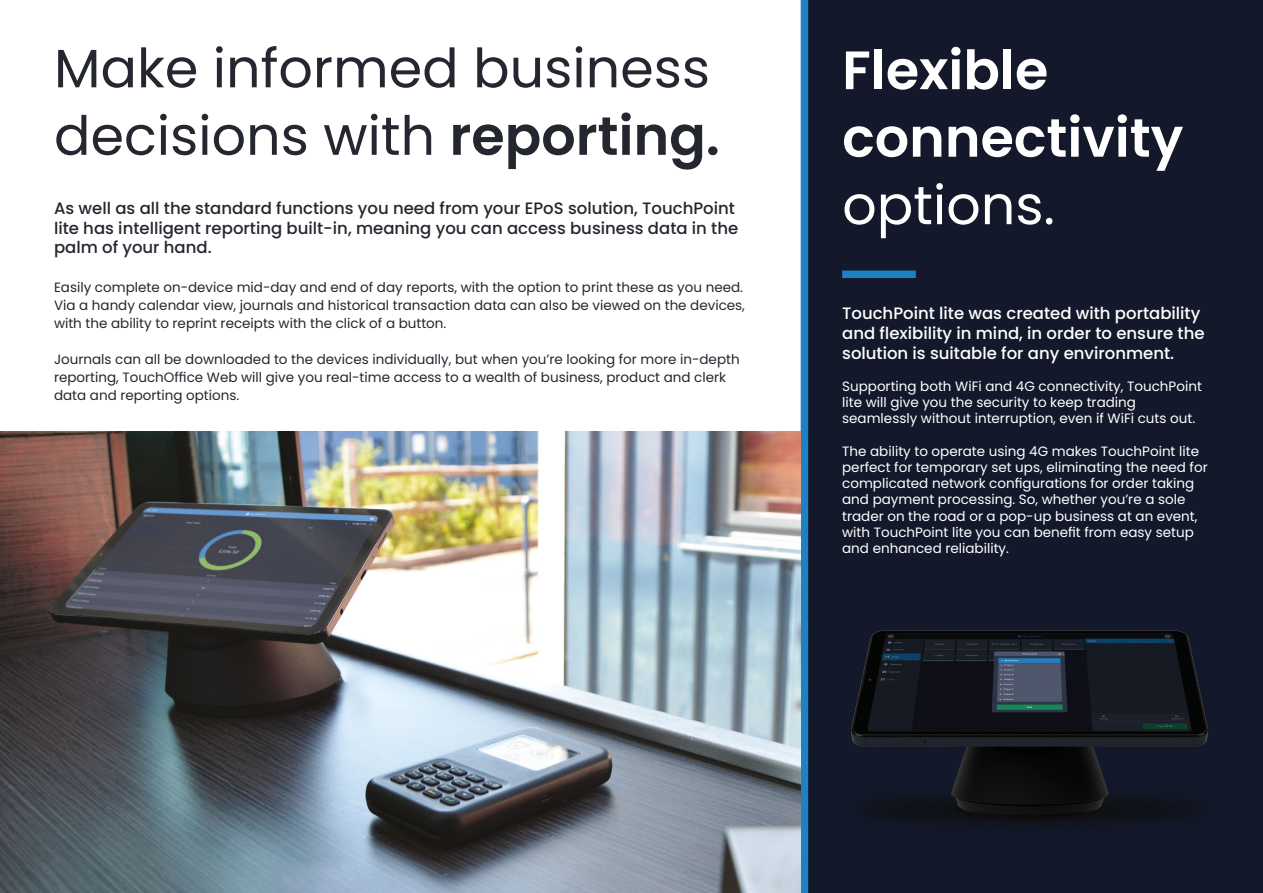
<style>
.page{position:relative;width:1263px;height:893px;background:#fff}
.page>*{position:absolute;margin:0;border:0;box-sizing:border-box;transform-origin:0 0}
.t1{font:54px/67.5px "Poppins";color:#242730}
.t2{font:600 54px/67.5px "Poppins";color:#fff}
.t3{font:54px "Poppins";color:#fff}
.t4{font:500 16.5px/19.8px "Poppins";color:#242730}
.t5{font:500 16.5px/19.8px "Poppins";color:#fff}
.t6{font:13.5px/16.2px "Poppins";color:#fff}
.t7{font:13.5px/18px "Poppins";color:#242730}
.s1{font-weight:600}
</style>
<div class="page">
<div style="left:808px;top:0;width:455px;height:893px;background:#13192b"></div>
<div style="left:842px;top:271px;width:74px;height:7px;background:#1d81c4"></div>
<div style="left:801px;top:0;width:7px;height:893px;background:#1d81c4"></div>
<img style="left:0;top:431px;width:801px;height:462px">
<img style="left:851px;top:630px;width:357px;height:194px">
<h1 class="t1" style="left:54px;top:35px;width:667px">Make informed business decisions with <span class="s1">reporting.</span></h1>
<p class="t4" style="left:54px;top:198px;width:686px">As well as all the standard functions you need from your EPoS solution, TouchPoint lite has intelligent reporting built-in, meaning you can access business data in the palm of your hand.</p>
<p class="t7" style="left:54px;top:278px;width:692px">Easily complete on-device mid-day and end of day reports, with the option to print these as you need.<br>Via a handy calendar view, journals and historical transaction data can also be viewed on the devices, with the ability to reprint receipts with the click of a button.</p>
<p class="t7" style="left:54px;top:350px;width:687px">Journals can all be downloaded to the devices individually, but when you’re looking for more in-depth reporting, TouchOffice Web will give you real-time access to a wealth of business, product and clerk data and reporting options.</p>
<h1 class="t2" style="left:842px;top:37px;width:343px">Flexible connectivity</h1>
<h1 class="t3" style="left:842px;top:174px;width:214px">options.</h1>
<p class="t5" style="left:842px;top:303px;width:364px">TouchPoint lite was created with portability and flexibility in mind, in order to ensure the solution is suitable for any environment.</p>
<p class="t6" style="left:842px;top:378px;width:361px">Supporting both WiFi and 4G connectivity, TouchPoint lite will give you the security to keep trading seamlessly without interruption, even if WiFi cuts out.</p>
<p class="t6" style="left:842px;top:443px;width:367px">The ability to operate using 4G makes TouchPoint lite perfect for temporary set ups, eliminating the need for complicated network configurations for order taking and payment processing. So, whether you’re a sole trader on the road or a pop-up business at an event, with TouchPoint lite you can benefit from easy setup and enhanced reliability.</p>
</div>
